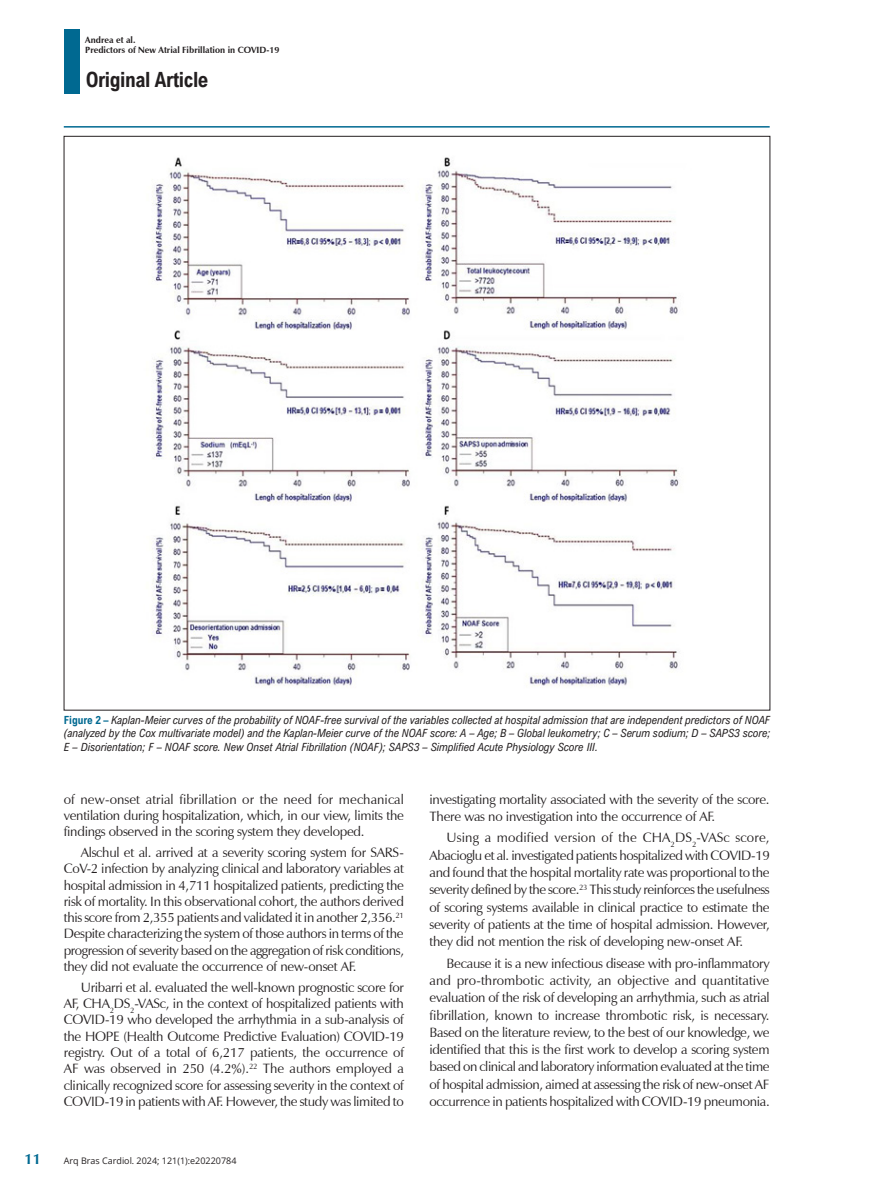
<style>
.page{position:relative;width:893px;height:1191px;background:#fff}
.page>*{position:absolute;margin:0;border:0;box-sizing:border-box;transform-origin:0 0}
.t1{font:700 21px "Arial Nova Cond";letter-spacing:-.02em;color:#231f20}
.t2{font:700 15px "Zapf Humanist 601 BT";color:#006991}
._01-TEXTO_BASICO{font:13.5px/16.4px "Zapf Humanist 601 BT";letter-spacing:-.02em;color:#231f20;text-align:justify}
._06_-_LEGENDA_FIGURA_E_TABELA{font:italic 11.25px/13.5px "Arial Nova Cond";color:#231f20;text-align:justify}
.t3{font:700 9px/10.8px "Zapf Humanist 601 BT";color:#231f20}
.t4{font:9px "Open Sans";color:#231f20}
.s1{font-weight:700;font-style:normal;color:#006991}
</style>
<div class="page">
<hr style="left:64px;top:126px;width:706px;height:2px;background:#006991">
<div style="left:64px;top:29px;width:16px;height:65px;background:#006991"></div>
<img style="left:151px;top:157px;width:528px;height:530px">
<p class="t3" style="left:85px;top:34px;width:196px">Andrea et al.<br>Predictors of New Atrial Fibrillation in COVID-19</p>
<h1 class="t1" style="left:86px;top:67px;width:124px">Original Article</h1>
<p class="t2" style="left:25px;top:1149px;width:18px">11</p>
<p class="_06_-_LEGENDA_FIGURA_E_TABELA" style="left:64px;top:713px;width:708px"><span class="s1">Figure 2 –</span> Kaplan-Meier curves of the probability of NOAF-free survival of the variables collected at hospital admission that are independent predictors of NOAF (analyzed by the Cox multivariate model) and the Kaplan-Meier curve of the NOAF score: A – Age; B – Global leukometry; C – Serum sodium; D – SAPS3 score; E – Disorientation; F – NOAF score. New Onset Atrial Fibrillation (NOAF); SAPS3 – Simplified Acute Physiology Score III.</p>
<p class="_01-TEXTO_BASICO" style="left:64px;top:791px;width:342px">of new-onset atrial fibrillation or the need for mechanical ventilation during hospitalization, which, in our view, limits the findings observed in the scoring system they developed.</p>
<p class="_01-TEXTO_BASICO" style="left:64px;top:844px;width:342px;text-indent:17px">Alschul et al. arrived at a severity scoring system for SARS-CoV-2 infection by analyzing clinical and laboratory variables at hospital admission in 4,711 hospitalized patients, predicting the risk of mortality. In this observational cohort, the authors derived this score from 2,355 patients and validated it in another 2,356.<sup>21<br></sup>Despite characterizing the system of those authors in terms of the progression of severity based on the aggregation of risk conditions, they did not evaluate the occurrence of new-onset AF.</p>
<p class="_01-TEXTO_BASICO" style="left:64px;top:979px;width:342px;text-indent:17px">Uribarri et al. evaluated the well-known prognostic score for AF, CHA<sub>2</sub>DS<sub>2</sub>-VASc, in the context of hospitalized patients with COVID-19 who developed the arrhythmia in a sub-analysis of the HOPE (Health Outcome Predictive Evaluation) COVID-19 registry. Out of a total of 6,217 patients, the occurrence of AF was observed in 250 (4.2%).<sup>22</sup> The authors employed a clinically recognized score for assessing severity in the context of COVID-19 in patients with AF. However, the study was limited to</p>
<p class="t4" style="left:64px;top:1154px;width:174px">Arq Bras Cardiol. 2024; 121(1):e20220784</p>
<p class="_01-TEXTO_BASICO" style="left:429px;top:790px;width:342px;line-height:17.2px">investigating mortality associated with the severity of the score.<br>There was no investigation into the occurrence of AF.</p>
<p class="_01-TEXTO_BASICO" style="left:429px;top:829px;width:342px;line-height:17.2px;text-indent:17px">Using a modified version of the CHA<sub>2</sub>DS<sub>2</sub>-VASc score, Abacioglu et al. investigated patients hospitalized with COVID-19 and found that the hospital mortality rate was proportional to the severity defined by the score.<sup>23</sup> This study reinforces the usefulness of scoring systems available in clinical practice to estimate the severity of patients at the time of hospital admission. However, they did not mention the risk of developing new-onset AF.</p>
<p class="_01-TEXTO_BASICO" style="left:429px;top:954px;width:342px;line-height:17.2px;text-indent:17px">Because it is a new infectious disease with pro-inflammatory and pro-thrombotic activity, an objective and quantitative evaluation of the risk of developing an arrhythmia, such as atrial fibrillation, known to increase thrombotic risk, is necessary.<br>Based on the literature review, to the best of our knowledge, we identified that this is the first work to develop a scoring system based on clinical and laboratory information evaluated at the time of hospital admission, aimed at assessing the risk of new-onset AF occurrence in patients hospitalized with COVID-19 pneumonia.</p>
</div>
